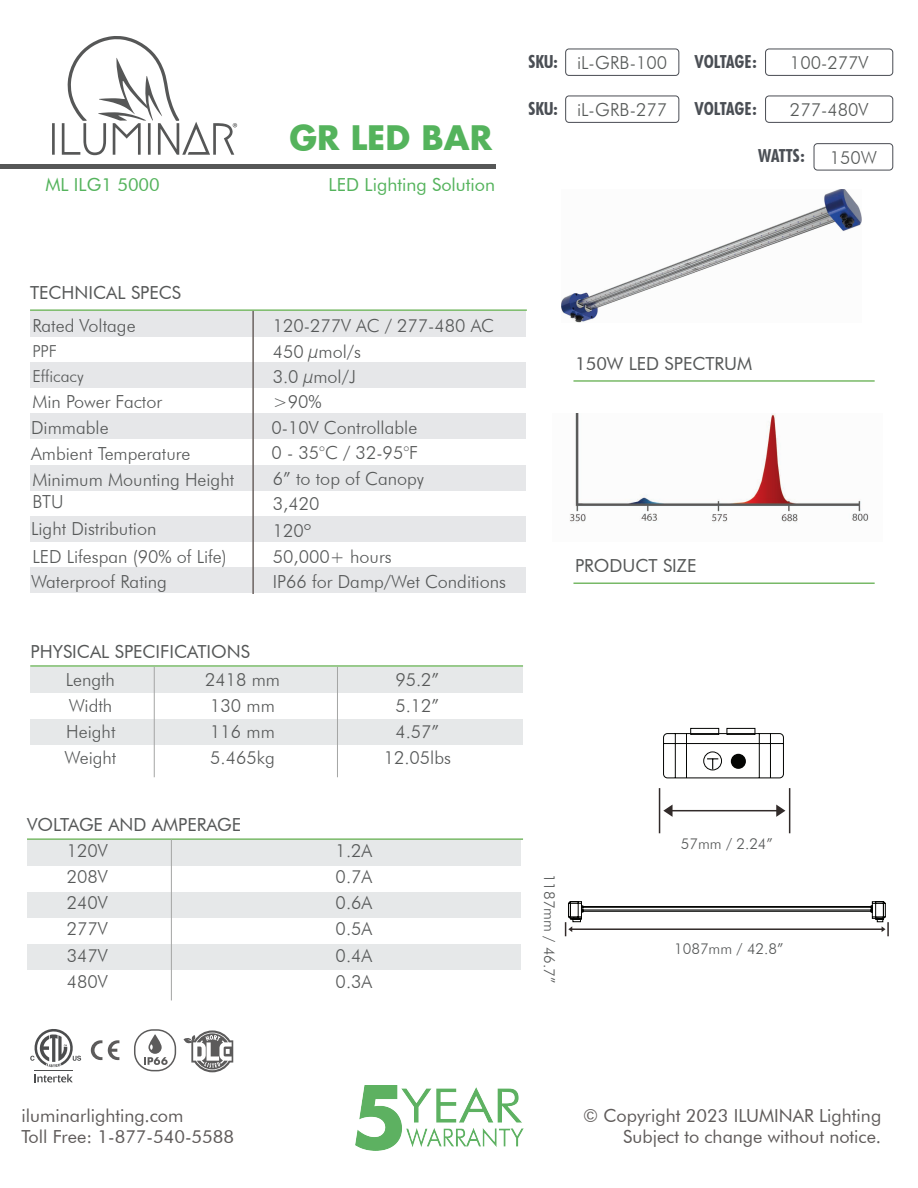
<style>
.page{position:relative;width:918px;height:1188px;background:#fff}
.page>*{position:absolute;margin:0;border:0;box-sizing:border-box;transform-origin:0 0}
.t1{font:700 33px "Futura";color:#54b35c}
.t2{font:300 18px/25.8px "Futura BT";color:#565858}
.t3{font:18px/21.6px "Futura BT";color:#5f5b5a}
.t4{font:18px "Futura BT";color:#565858}
.t5{font:300 18px "Futura BT";color:#565958}
.t6{font:18px "Futura BT";color:#54b35c}
.t7{font:700 condensed 18px "Futura BT";color:#4a4e54}
.t8{font:300 16.5px "Futura BT";color:#565858}
.t9{font:300 15px "Futura BT";color:#565858}
.s1{font-weight:700;font-stretch:condensed;color:#4a4e54}
</style>
<div class="page">
<div style="left:814px;top:143px;width:79px;height:27px;border:1px solid #494c53;border-radius:3px"></div>
<hr style="left:0;top:164px;width:495px;height:4px;background:#565757">
<hr style="left:573px;top:380px;width:302px;height:2px;background:#78b967">
<hr style="left:573px;top:582px;width:302px;height:2px;background:#78b967">
<img style="left:355px;top:1086px;width:168px;height:64px">
<hr style="left:30px;top:309px;width:497px;height:2px;background:#78b967">
<div style="left:30px;top:311px;width:496px;height:26px;background:#e6e7e9"></div>
<div style="left:30px;top:362px;width:496px;height:26px;background:#e6e7e9"></div>
<div style="left:30px;top:414px;width:496px;height:25px;background:#e6e7e9"></div>
<div style="left:30px;top:465px;width:496px;height:26px;background:#e6e7e9"></div>
<div style="left:30px;top:516px;width:496px;height:26px;background:#e6e7e9"></div>
<div style="left:30px;top:568px;width:496px;height:25px;background:#e6e7e9"></div>
<hr style="left:252px;top:311px;width:2px;height:283px;background:#6b6360">
<div style="left:30px;top:667px;width:493px;height:26px;background:#e6e8e9"></div>
<div style="left:30px;top:719px;width:493px;height:26px;background:#e6e8e9"></div>
<hr style="left:30px;top:665px;width:493px;height:2px;background:#78b967">
<hr style="left:154px;top:667px;width:1px;height:110px;background:#a4a5a4">
<hr style="left:337px;top:667px;width:1px;height:110px;background:#a4a5a4">
<svg style="left:52px;top:123px;width:3px;height:32px"></svg>
<svg style="left:62px;top:36px;width:175px;height:119px"></svg>
<hr style="left:659px;top:788px;width:1px;height:45px;background:#322b2a">
<hr style="left:789px;top:788px;width:1px;height:45px;background:#322b2a">
<svg style="left:663px;top:805px;width:10px;height:12px"></svg>
<hr style="left:672px;top:810px;width:107px;height:1px;background:#322b2a">
<hr style="left:35px;top:1070px;width:38px;height:1px;background:#4c4d4e">
<svg style="left:35px;top:1074px;width:38px;height:9px"></svg>
<svg style="left:184px;top:1030px;width:49px;height:42px"></svg>
<svg style="left:144px;top:1034px;width:24px;height:31px"></svg>
<div style="left:134px;top:1029px;width:42px;height:42px;border:2px solid #5c5b5b;border-radius:18px"></div>
<svg style="left:30px;top:1029px;width:51px;height:38px"></svg>
<svg style="left:90px;top:1040px;width:29px;height:20px"></svg>
<div style="left:27px;top:840px;width:493px;height:26px;background:#e6e8e9"></div>
<div style="left:27px;top:892px;width:493px;height:26px;background:#e6e8e9"></div>
<div style="left:27px;top:945px;width:493px;height:25px;background:#e6e8e9"></div>
<hr style="left:27px;top:838px;width:496px;height:2px;background:#78b967">
<hr style="left:171px;top:839px;width:1px;height:161px;background:#a4a5a4">
<img style="left:570px;top:413px;width:299px;height:110px">
<svg style="left:663px;top:728px;width:121px;height:50px"></svg>
<svg style="left:565px;top:901px;width:324px;height:35px"></svg>
<svg style="left:776px;top:805px;width:9px;height:12px"></svg>
<img style="left:562px;top:189px;width:299px;height:134px">
<div style="left:765px;top:49px;width:128px;height:27px;border:1px solid #494c53;border-radius:4px"></div>
<div style="left:765px;top:96px;width:128px;height:27px;border:1px solid #494c53;border-radius:4px"></div>
<div style="left:565px;top:49px;width:114px;height:27px;border:1px solid #494c53;border-radius:3px"></div>
<div style="left:565px;top:96px;width:114px;height:27px;border:1px solid #494c53;border-radius:3px"></div>
<h1 class="t1" style="left:289px;top:116px;width:204px">GR LED BAR</h1>
<p class="t6" style="left:45px;top:174px;width:116px">ML ILG1 5000</p>
<p class="t6" style="left:329px;top:174px;width:168px">LED Lighting Solution</p>
<p class="t5" style="left:529px;top:52px;width:140px"><span class="s1">SKU:</span> iL-GRB-100</p>
<p class="t5" style="left:529px;top:99px;width:140px"><span class="s1">SKU:</span> iL-GRB-277</p>
<p class="t7" style="left:695px;top:51px;width:64px">VOLTAGE:</p>
<p class="t5" style="left:790px;top:52px;width:80px">100-277V</p>
<p class="t7" style="left:695px;top:98px;width:64px">VOLTAGE:</p>
<p class="t5" style="left:790px;top:99px;width:80px">277-480V</p>
<p class="t7" style="left:758px;top:145px;width:48px">WATTS:</p>
<p class="t5" style="left:830px;top:146px;width:49px">150W</p>
<p class="t4" style="left:30px;top:282px;width:153px">TECHNICAL SPECS</p>
<p class="t2" style="left:32px;top:312px;width:105px">Rated Voltage</p>
<p class="t2" style="left:273px;top:313px;width:223px">120-277V AC / 277-480 AC</p>
<p class="t8" style="left:32px;top:341px;width:26px">PPF</p>
<p class="t2" style="left:273px;top:338px;width:90px">450 µmol/s</p>
<p class="t8" style="left:32px;top:366px;width:53px">Efficacy</p>
<p class="t2" style="left:273px;top:364px;width:85px">3.0 µmol/J</p>
<p class="t2" style="left:32px;top:389px;width:131px">Min Power Factor</p>
<p class="t2" style="left:273px;top:389px;width:50px">&gt;90%</p>
<p class="t2" style="left:31px;top:415px;width:161px">Dimmable<br>Ambient Temperature</p>
<p class="t2" style="left:272px;top:415px;width:148px;line-height:24.8px">0-10V Controllable<br>0 - 35°C / 32-95°F</p>
<p class="t2" style="left:32px;top:467px;width:203px">Minimum Mounting Height</p>
<p class="t2" style="left:273px;top:466px;width:153px">6” to top of Canopy</p>
<p class="t2" style="left:32px;top:489px;width:33px">BTU</p>
<p class="t2" style="left:273px;top:490px;width:48px">3,420</p>
<p class="t2" style="left:31px;top:515px;width:127px">Light Distribution</p>
<p class="t2" style="left:273px;top:518px;width:40px">120º</p>
<p class="t2" style="left:32px;top:543px;width:196px">LED Lifespan (90% of Life)</p>
<p class="t2" style="left:273px;top:543px;width:120px">50,000+ hours</p>
<p class="t2" style="left:31px;top:569px;width:137px">Waterproof Rating</p>
<p class="t2" style="left:273px;top:569px;width:235px">IP66 for Damp/Wet Conditions</p>
<p class="t4" style="left:31px;top:641px;width:221px">PHYSICAL SPECIFICATIONS</p>
<p class="t2" style="left:66px;top:667px;width:51px">Length</p>
<p class="t2" style="left:205px;top:667px;width:77px">2418 mm</p>
<p class="t2" style="left:384px;top:667px;width:69px;text-align:center">95.2”<br>5.12”<br>4.57”<br>12.05lbs</p>
<p class="t2" style="left:69px;top:693px;width:45px">Width</p>
<p class="t2" style="left:210px;top:693px;width:66px">130 mm</p>
<p class="t2" style="left:66px;top:719px;width:51px">Height</p>
<p class="t2" style="left:210px;top:719px;width:66px">116 mm</p>
<p class="t2" style="left:65px;top:745px;width:53px">Weight</p>
<p class="t2" style="left:210px;top:745px;width:66px">5.465kg</p>
<p class="t4" style="left:27px;top:814px;width:216px">VOLTAGE AND AMPERAGE</p>
<p class="t2" style="left:67px;top:838px;width:43px">120V</p>
<p class="t2" style="left:336px;top:838px;width:38px">1.2A</p>
<p class="t2" style="left:67px;top:864px;width:43px">208V</p>
<p class="t2" style="left:336px;top:864px;width:38px">0.7A</p>
<p class="t2" style="left:67px;top:890px;width:43px">240V</p>
<p class="t2" style="left:67px;top:943px;width:43px">347V</p>
<p class="t2" style="left:67px;top:916px;width:43px">277V</p>
<p class="t2" style="left:67px;top:968px;width:43px">480V</p>
<p class="t2" style="left:336px;top:890px;width:38px">0.6A</p>
<p class="t2" style="left:336px;top:943px;width:38px">0.4A</p>
<p class="t2" style="left:336px;top:916px;width:38px">0.5A</p>
<p class="t2" style="left:336px;top:968px;width:38px">0.3A</p>
<p class="t4" style="left:575px;top:353px;width:179px">150W LED SPECTRUM</p>
<p class="t4" style="left:575px;top:555px;width:123px">PRODUCT SIZE</p>
<p class="t9" style="left:559px;top:874px;width:111px;rotate:90deg">1187mm / 46.7”</p>
<p class="t9" style="left:681px;top:835px;width:94px">57mm / 2.24”</p>
<p class="t9" style="left:674px;top:940px;width:111px">1087mm / 42.8”</p>
<p class="t3" style="left:22px;top:1104px;width:214px">iluminarlighting.com<br>Toll Free: 1-877-540-5588</p>
<p class="t3" style="left:583px;top:1104px;width:300px;text-align:right">© Copyright 2023 ILUMINAR Lighting<br>Subject to change without notice.</p>
</div>
